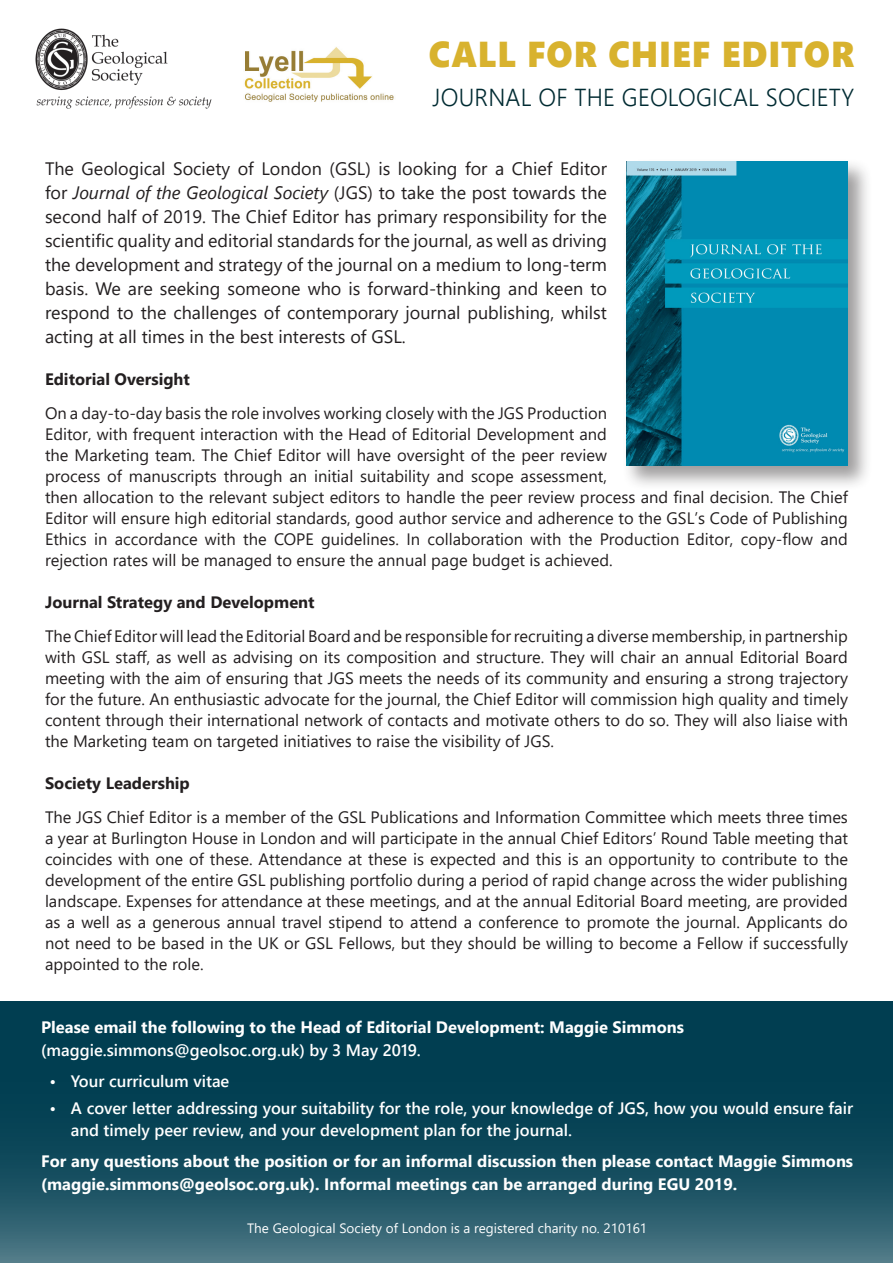
<style>
.page{position:relative;width:893px;height:1263px;background:#fff}
.page>*{position:absolute;margin:0;border:0;box-sizing:border-box;transform-origin:0 0}
.t1{font:36px "Segoe UI Black";letter-spacing:.025em;color:#d8b22e;scale:.95 1}
.t2{font:300 24.6px "Segoe UI";letter-spacing:.01em;color:#002b32;scale:.95 1}
.t3{font:18px/24px "Segoe UI";color:#231f20;text-align:justify}
.t4{font:16.5px/21px "Segoe UI";color:#231f20;text-align:justify}
.t5{font:700 16.5px/22.5px "Segoe UI";color:#fff}
.t6{font:600 16.5px/22.5px "Segoe UI";color:#fff}
.t7{font:700 16.5px "Segoe UI";color:#231f20}
.t8{font:13.5px "Segoe UI";color:#fff}
.s1{font-style:italic}
</style>
<div class="page">
<img style="left:35px;top:28px;width:177px;height:81px">
<img style="left:244px;top:47px;width:150px;height:55px">
<div style="left:622px;top:158px;width:251px;height:332px;background:#231f20;opacity:.44"></div>
<img style="left:626px;top:162px;width:222px;height:304px">
<svg style="left:0;top:1001px;width:893px;height:262px;fill:#084456"></svg>
<p class="t1" style="left:429px;top:28px;width:450px">CALL FOR CHIEF EDITOR</p>
<p class="t2" style="left:433px;top:74px;width:445px">JOURNAL OF THE GEOLOGICAL SOCIETY</p>
<p class="t3" style="left:45px;top:155px;width:564px">The Geological Society of London (GSL) is looking for a Chief Editor for <span class="s1">Journal of the Geological Society</span> (JGS) to take the post towards the second half of 2019. The Chief Editor has primary responsibility for the scientific quality and editorial standards for the journal, as well as driving the development and strategy of the journal on a medium to long-term basis. We are seeking someone who is forward-thinking and keen to respond to the challenges of contemporary journal publishing, whilst acting at all times in the best interests of GSL.</p>
<p class="t7" style="left:45px;top:364px;width:146px">Editorial Oversight</p>
<p class="t4" style="left:45px;top:401px;width:804px;text-align:left">On a day-to-day basis the role involves working closely with the JGS Production<br>Editor, with frequent interaction with the Head of Editorial Development and<br>the Marketing team. The Chief Editor will have oversight of the peer review<br>process of manuscripts through an initial suitability and scope assessment,<br>then allocation to the relevant subject editors to handle the peer review process and final decision. The Chief Editor will ensure high editorial standards, good author service and adherence to the GSL’s Code of Publishing Ethics in accordance with the COPE guidelines. In collaboration with the Production Editor, copy-flow and rejection rates will be managed to ensure the annual page budget is achieved.</p>
<p class="t7" style="left:45px;top:587px;width:271px">Journal Strategy and Development</p>
<p class="t4" style="left:45px;top:624px;width:804px">The Chief Editor will lead the Editorial Board and be responsible for recruiting a diverse membership, in partnership with GSL staff, as well as advising on its composition and structure. They will chair an annual Editorial Board meeting with the aim of ensuring that JGS meets the needs of its community and ensuring a strong trajectory for the future. An enthusiastic advocate for the journal, the Chief Editor will commission high quality and timely content through their international network of contacts and motivate others to do so. They will also liaise with the Marketing team on targeted initiatives to raise the visibility of JGS.</p>
<p class="t7" style="left:45px;top:768px;width:146px">Society Leadership</p>
<p class="t4" style="left:45px;top:805px;width:804px">The JGS Chief Editor is a member of the GSL Publications and Information Committee which meets three times a year at Burlington House in London and will participate in the annual Chief Editors’ Round Table meeting that coincides with one of these. Attendance at these is expected and this is an opportunity to contribute to the development of the entire GSL publishing portfolio during a period of rapid change across the wider publishing landscape. Expenses for attendance at these meetings, and at the annual Editorial Board meeting, are provided as a well as a generous annual travel stipend to attend a conference to promote the journal. Applicants do not need to be based in the UK or GSL Fellows, but they should be willing to become a Fellow if successfully appointed to the role.</p>
<p class="t5" style="left:41px;top:1015px;width:644px">Please email the following to the Head of Editorial Development: Maggie Simmons</p>
<p class="t6" style="left:41px;top:1037px;width:381px">(maggie.simmons@geolsoc.org.uk) by 3 May 2019.</p>
<p class="t6" style="left:50px;top:1068px;width:181px">• Your curriculum vitae</p>
<p class="t6" style="left:71px;top:1095px;width:784px;text-indent:-21px">• A cover letter addressing your suitability for the role, your knowledge of JGS, how you would ensure fair and timely peer review, and your development plan for the journal.</p>
<p class="t5" style="left:41px;top:1149px;width:814px">For any questions about the position or for an informal discussion then please contact Maggie Simmons (maggie.simmons@geolsoc.org.uk). Informal meetings can be arranged during EGU 2019.</p>
<p class="t8" style="left:247px;top:1216px;width:401px">The Geological Society of London is a registered charity no. 210161</p>
</div>
